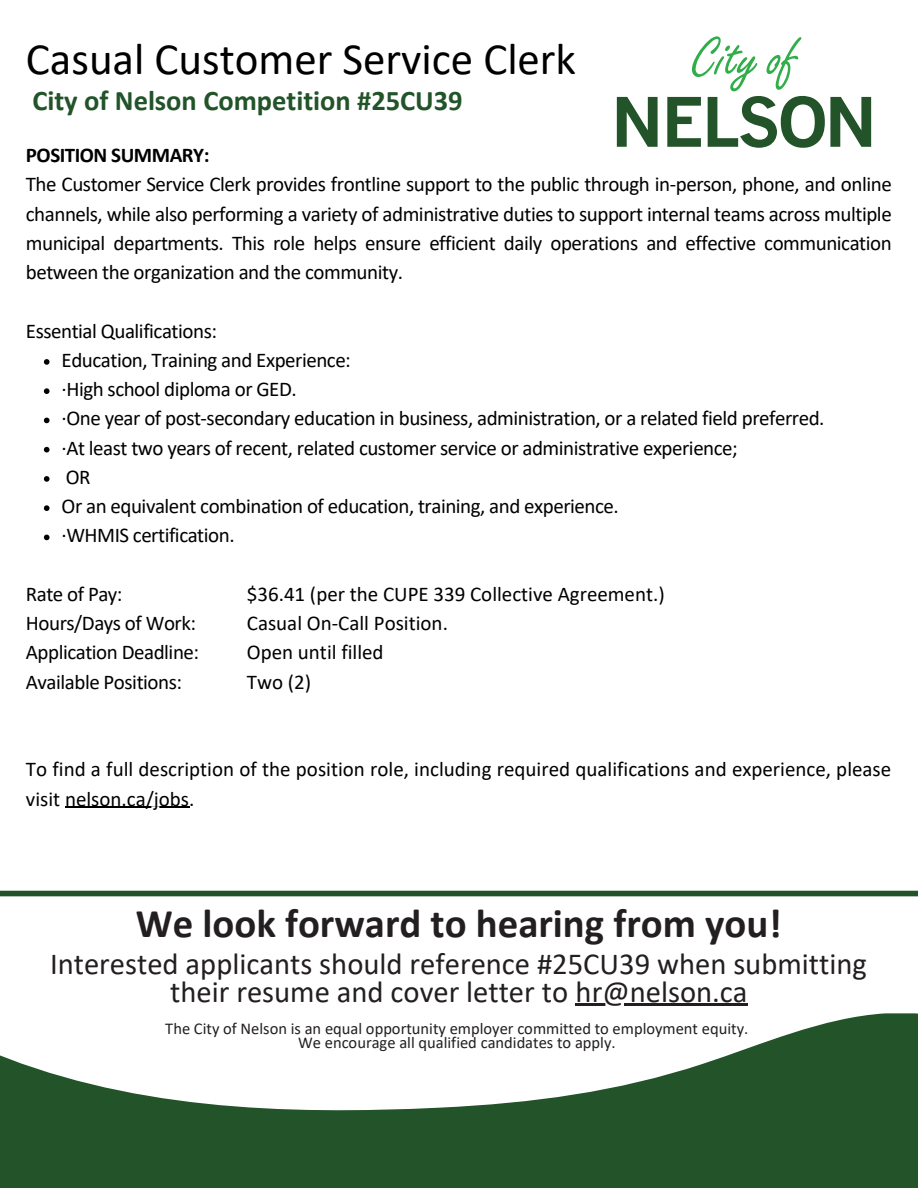
<style>
.page{position:relative;width:918px;height:1188px;background:#fff}
.page>*{position:absolute;margin:0;border:0;box-sizing:border-box;transform-origin:0 0}
.t1{font:45px "Calibri";color:#000}
.t2{font:700 40.8px "Calibri";color:#231f20}
.t3{font:30.6px/27px "Calibri";color:#231f20;text-align:center}
.t4{font:700 28.5px "Calibri";color:#225329}
.t5{font:21px/29.2px "Calibri";letter-spacing:-.02em;color:#000}
.t6{font:21px/29.2px "Calibri";color:#000}
.t7{font:16.5px "Calibri";color:#231f20}
.s1{font-weight:700}
</style>
<div class="page">
<svg style="left:44px;top:359px;width:6px;height:6px"></svg>
<svg style="left:44px;top:388px;width:6px;height:6px"></svg>
<svg style="left:44px;top:418px;width:6px;height:5px"></svg>
<svg style="left:44px;top:447px;width:6px;height:5px"></svg>
<svg style="left:44px;top:476px;width:6px;height:6px"></svg>
<svg style="left:44px;top:505px;width:6px;height:6px"></svg>
<svg style="left:44px;top:535px;width:6px;height:5px"></svg>
<hr style="left:65px;top:807px;width:124px;height:1px;background:#000">
<div style="left:0;top:891px;width:918px;height:5px;background:#225329"></div>
<svg style="left:0;top:1013px;width:918px;height:175px;fill:#225329"></svg>
<svg style="left:617px;top:97px;width:41px;height:50px"></svg>
<svg style="left:667px;top:36px;width:204px;height:112px"></svg>
<hr style="left:576px;top:1003px;width:172px;height:3px;background:#231f20">
<h5 class="t1" style="left:26px;top:40px;width:552px">Casual Customer Service Clerk</h5>
<h5 class="t4" style="left:32px;top:88px;width:432px">City of Nelson Competition #25CU39</h5>
<h2 class="t5" style="left:26px;top:142px;width:867px"><span class="s1">POSITION SUMMARY:<br></span>The Customer Service Clerk provides frontline support to the public through in-person, phone, and online channels, while also performing a variety of administrative duties to support internal teams across multiple municipal departments. This role helps ensure efficient daily operations and effective communication between the organization and the community.</h2>
<p class="t5" style="left:26px;top:318px;width:193px">Essential Qualifications:</p>
<h3 class="t5" style="left:62px;top:347px;width:291px">Education, Training and Experience:</h3>
<h5 class="t5" style="left:62px;top:376px;width:237px">·High school diploma or GED.</h5>
<h5 class="t5" style="left:62px;top:406px;width:764px">·One year of post-secondary education in business, administration, or a related field preferred.</h5>
<p class="t5" style="left:62px;top:435px;width:678px">·At least two years of recent, related customer service or administrative experience;</p>
<p class="t5" style="left:66px;top:464px;width:26px">OR</p>
<p class="t5" style="left:62px;top:493px;width:559px">Or an equivalent combination of education, training, and experience.</p>
<p class="t5" style="left:62px;top:523px;width:175px">·WHMIS certification.</p>
<p class="t5" style="left:26px;top:581px;width:175px">Rate of Pay:<br>Hours/Days of Work:<br>Application Deadline:<br>Available Positions:</p>
<p class="t6" style="left:247px;top:581px;width:419px">$36.41 (per the CUPE 339 Collective Agreement.)<br>Casual On-Call Position.<br>Open until filled<br>Two (2)</p>
<p class="t6" style="left:26px;top:757px;width:867px">To find a full description of the position role, including required qualifications and experience, please visit nelson.ca/jobs.</p>
<h5 class="t2" style="left:136px;top:907px;width:647px">We look forward to hearing from you!</h5>
<p class="t3" style="left:50px;top:953px;width:818px">Interested applicants should reference #25CU39 when submitting their resume and cover letter to hr@nelson.ca</p>
<h1 class="t7" style="left:165px;top:1021px;width:584px">The City of Nelson is an equal opportunity employer committed to employment equity.</h1>
<h4 class="t7" style="left:298px;top:1036px;width:319px">We encourage all qualified candidates to apply.</h4>
</div>
